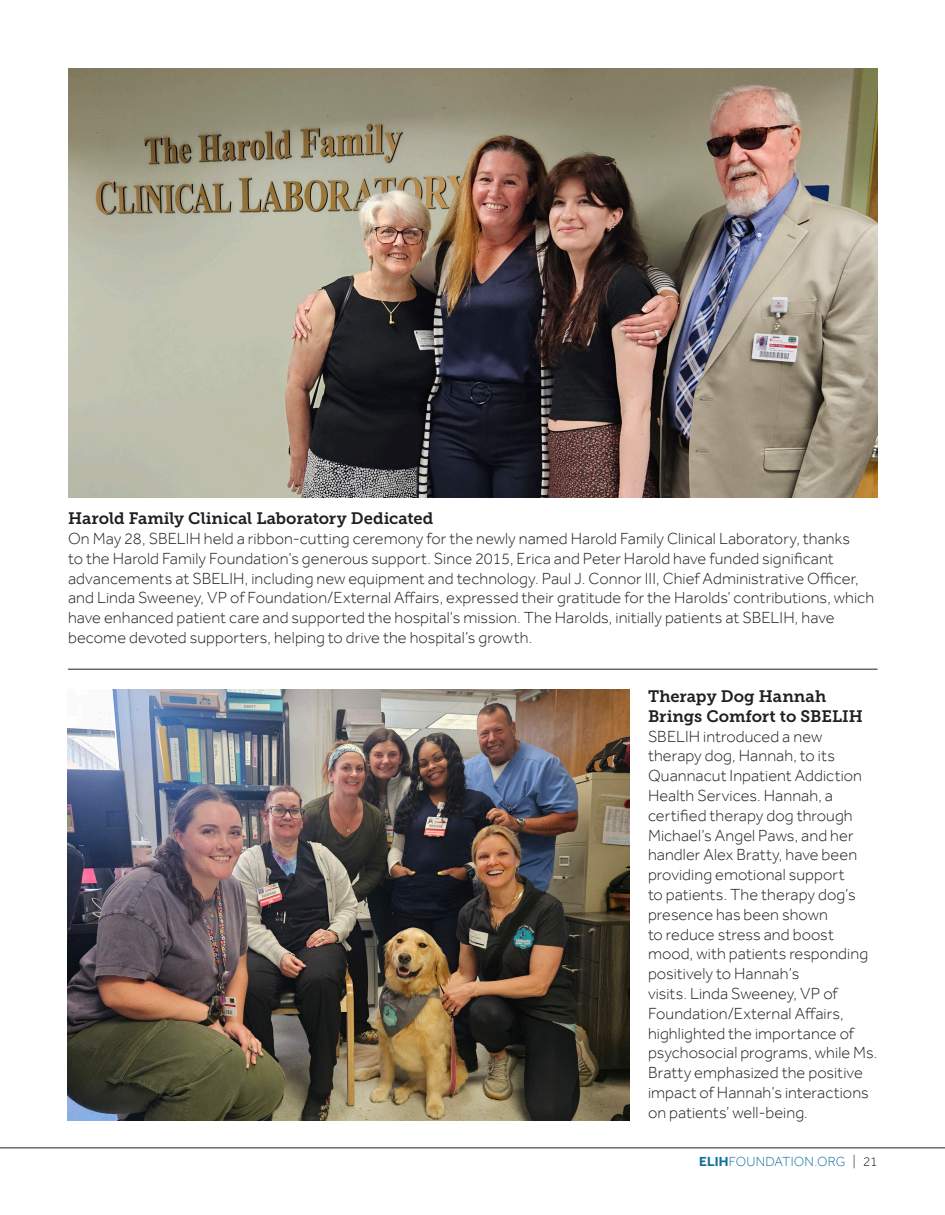
<style>
.page{position:relative;width:945px;height:1215px;background:#fff}
.page>*{position:absolute;margin:0;border:0;box-sizing:border-box;transform-origin:0 0}
.t1{font:300 16.5px/19.8px "Effra";letter-spacing:.005em;color:#231f20}
.t2{font:16.5px/19.8px "Museo Slab 700";color:#231f20}
.t3{font:300 13.5px "Effra";letter-spacing:.015em;color:#137199}
.s1{font-weight:700}
.s2{color:#231f20}
</style>
<div class="page">
<hr style="left:0;top:1148px;width:945px;height:1px;background:#231f20">
<img style="left:68px;top:68px;width:810px;height:430px">
<img style="left:68px;top:690px;width:561px;height:430px">
<hr style="left:68px;top:669px;width:809px;height:1px;background:#231f20">
<p class="t2" style="left:68px;top:509px;width:367px">Harold Family Clinical Laboratory Dedicated</p>
<p class="t1" style="left:68px;top:528px;width:808px">On May 28, SBELIH held a ribbon-cutting ceremony for the newly named Harold Family Clinical Laboratory, thanks<br>to the Harold Family Foundation’s generous support. Since 2015, Erica and Peter Harold have funded significant advancements at SBELIH, including new equipment and technology. Paul J. Connor III, Chief Administrative Officer, and Linda Sweeney, VP of Foundation/External Affairs, expressed their gratitude for the Harolds’ contributions, which have enhanced patient care and supported the hospital’s mission. The Harolds, initially patients at SBELIH, have become devoted supporters, helping to drive the hospital’s growth.</p>
<p class="t2" style="left:648px;top:686px;width:216px">Therapy Dog Hannah<br>Brings Comfort to SBELIH</p>
<p class="t1" style="left:648px;top:726px;width:231px">SBELIH introduced a new therapy dog, Hannah, to its<br>Quannacut Inpatient Addiction<br>Health Services. Hannah, a certified therapy dog through<br>Michael’s Angel Paws, and her handler Alex Bratty, have been providing emotional support<br>to patients. The therapy dog’s presence has been shown<br>to reduce stress and boost mood, with patients responding positively to Hannah’s<br>visits. Linda Sweeney, VP of<br>Foundation/External Affairs, highlighted the importance of psychosocial programs, while Ms.<br>Bratty emphasized the positive impact of Hannah’s interactions on patients’ well-being.</p>
<p class="t3" style="left:699px;top:1153px;width:180px"><span class="s1">ELIH</span>FOUNDATION.ORG <span class="s2">| 21</span></p>
</div>
